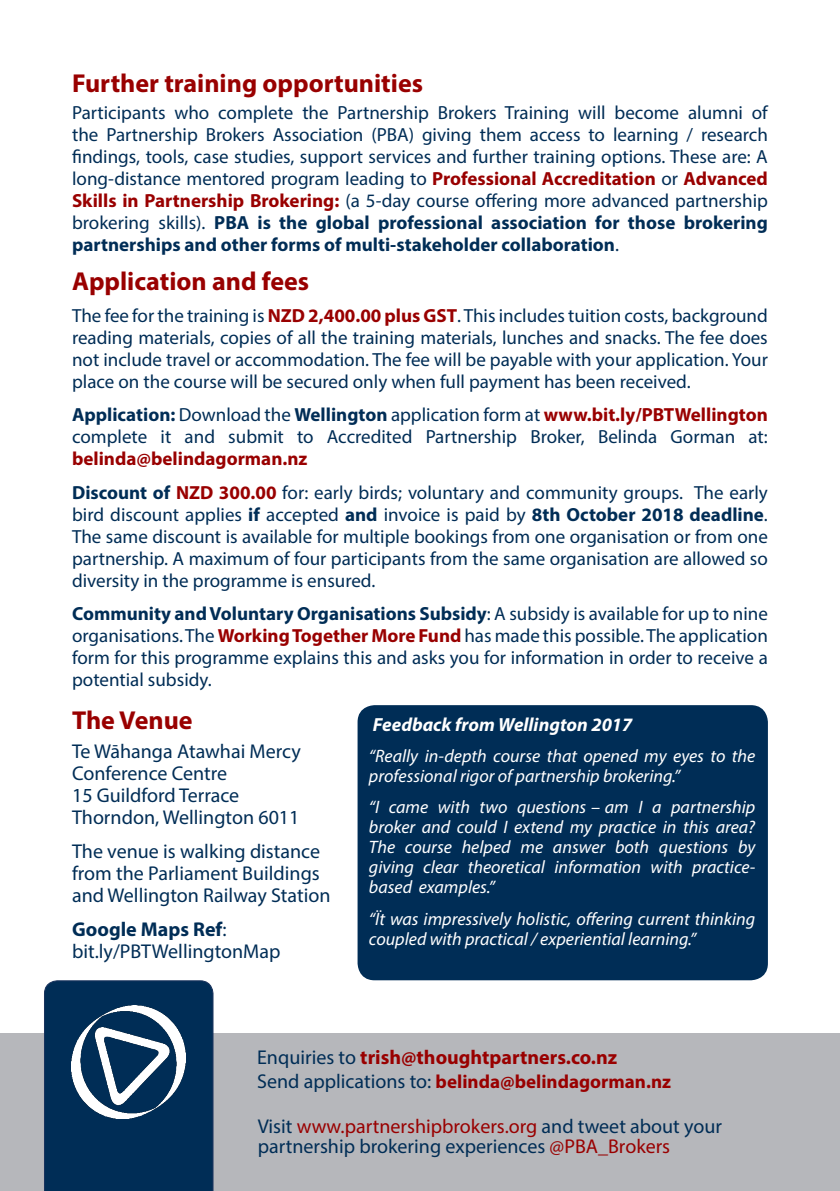
<style>
.page{position:relative;width:840px;height:1191px;background:#fff}
.page>*{position:absolute;margin:0;border:0;box-sizing:border-box;transform-origin:0 0}
.t1{font:700 26px "Myriad Pro";color:#900}
.t2{font:20px/22px "Myriad Pro";color:#002d56}
.t3{font:700 20px "Myriad Pro";color:#900}
.t4{font:19px/22px "Myriad Pro";color:#002d56;text-align:justify}
.t5{font:700 19px "Myriad Pro";color:#900}
.t6{font:italic 700 19px "Myriad Pro";color:#fff}
.t7{font:italic 18px/20px "Myriad Pro";color:#fff}
.s1{font-weight:700;color:#900}
.s2{font-weight:700}
.s3{font-weight:400;color:#002d56}
.s4{font-weight:400;font-size:20px;color:#002d56}
.s5{color:#900}
</style>
<div class="page">
<div style="left:0;top:1033px;width:839px;height:158px;background:#b6b7bb"></div>
<div style="left:44px;top:980px;width:169px;height:211px;background:#002d56"></div>
<img style="left:71px;top:1005px;width:114px;height:114px">
<div style="left:357px;top:705px;width:410px;height:275px;background:#002d56;border-radius:17px"></div>
<p class="t1" style="left:72px;top:66px;width:352px">Further training opportunities</p>
<p class="t4" style="left:72px;top:101px;width:697px">Participants who complete the Partnership Brokers Training will become alumni of the Partnership Brokers Association (PBA) giving them access to learning / research findings, tools, case studies, support services and further training options. These are: A long-distance mentored program leading to <span class="s1">Professional Accreditation</span> or <span class="s1">Advanced Skills in Partnership Brokering:</span> (a 5-day course offering more advanced partnership brokering skills). <span class="s2">PBA is the global professional association for those brokering partnerships and other forms of multi-stakeholder collaboration</span>.</p>
<p class="t1" style="left:72px;top:264px;width:238px">Application and fees</p>
<p class="t4" style="left:72px;top:304px;width:697px">The fee for the training is <span class="s1">NZD 2,400.00 plus GST</span>. This includes tuition costs, background reading materials, copies of all the training materials, lunches and snacks. The fee does not include travel or accommodation. The fee will be payable with your application. Your place on the course will be secured only when full payment has been received.</p>
<p class="t4" style="left:72px;top:403px;width:697px"><span class="s2">Application:</span> Download the <span class="s2">Wellington</span> application form at <span class="s1">www.bit.ly/PBTWellington </span>complete it and submit to Accredited Partnership Broker, Belinda Gorman at: <span class="s1">belinda@belindagorman.nz</span></p>
<p class="t4" style="left:72px;top:481px;width:697px"><span class="s2">Discount of</span> <span class="s1">NZD 300.00</span> for: early birds; voluntary and community groups. The early bird discount applies <span class="s2">if</span> accepted <span class="s2">and</span> invoice is paid by <span class="s2">8th October 2018 deadline</span>.<br>The same discount is available for multiple bookings from one organisation or from one partnership. A maximum of four participants from the same organisation are allowed so diversity in the programme is ensured.</p>
<p class="t4" style="left:72px;top:602px;width:697px"><span class="s2">Community and Voluntary Organisations Subsidy</span>: A subsidy is available for up to nine organisations. The <span class="s1">Working Together More Fund</span> has made this possible. The application form for this programme explains this and asks you for information in order to receive a potential subsidy.</p>
<p class="t1" style="left:72px;top:703px;width:122px">The Venue</p>
<p class="t2" style="left:72px;top:740px;width:230px">Te Wāhanga Atawhai Mercy<br>Conference Centre<br>15 Guildford Terrace<br>Thorndon, Wellington 6011</p>
<p class="t2" style="left:72px;top:840px;width:260px">The venue is walking distance from the Parliament Buildings and Wellington Railway Station</p>
<p class="t2" style="left:72px;top:918px;width:210px"><span class="s2">Google Maps Ref</span>: bit.ly/PBTWellingtonMap</p>
<p class="t6" style="left:373px;top:712px;width:261px">Feedback from Wellington 2017</p>
<p class="t7" style="left:369px;top:745px;width:388px">“Really in-depth course that opened my eyes to the professional rigor of partnership brokering.”</p>
<p class="t7" style="left:369px;top:797px;width:388px;text-align:justify">“I came with two questions – am I a partnership broker and could I extend my practice in this area?<br>The course helped me answer both questions by giving clear theoretical information with practice&shy;based examples.”</p>
<p class="t7" style="left:369px;top:908px;width:388px">“Ït was impressively holistic, offering current thinking coupled with practical / experiential learning.”</p>
<p class="t3" style="left:257px;top:1044px;width:361px"><span class="s3">Enquiries to</span> trish@thoughtpartners.co.nz</p>
<p class="t5" style="left:257px;top:1069px;width:415px"><span class="s4">Send applications to:</span> belinda@belindagorman.nz</p>
<p class="t2" style="left:257px;top:1115px;width:465px;line-height:20px">Visit <span class="s5">www.partnershipbrokers.org</span> and tweet about your partnership brokering experiences <span class="s5">@PBA_Brokers</span></p>
</div>
